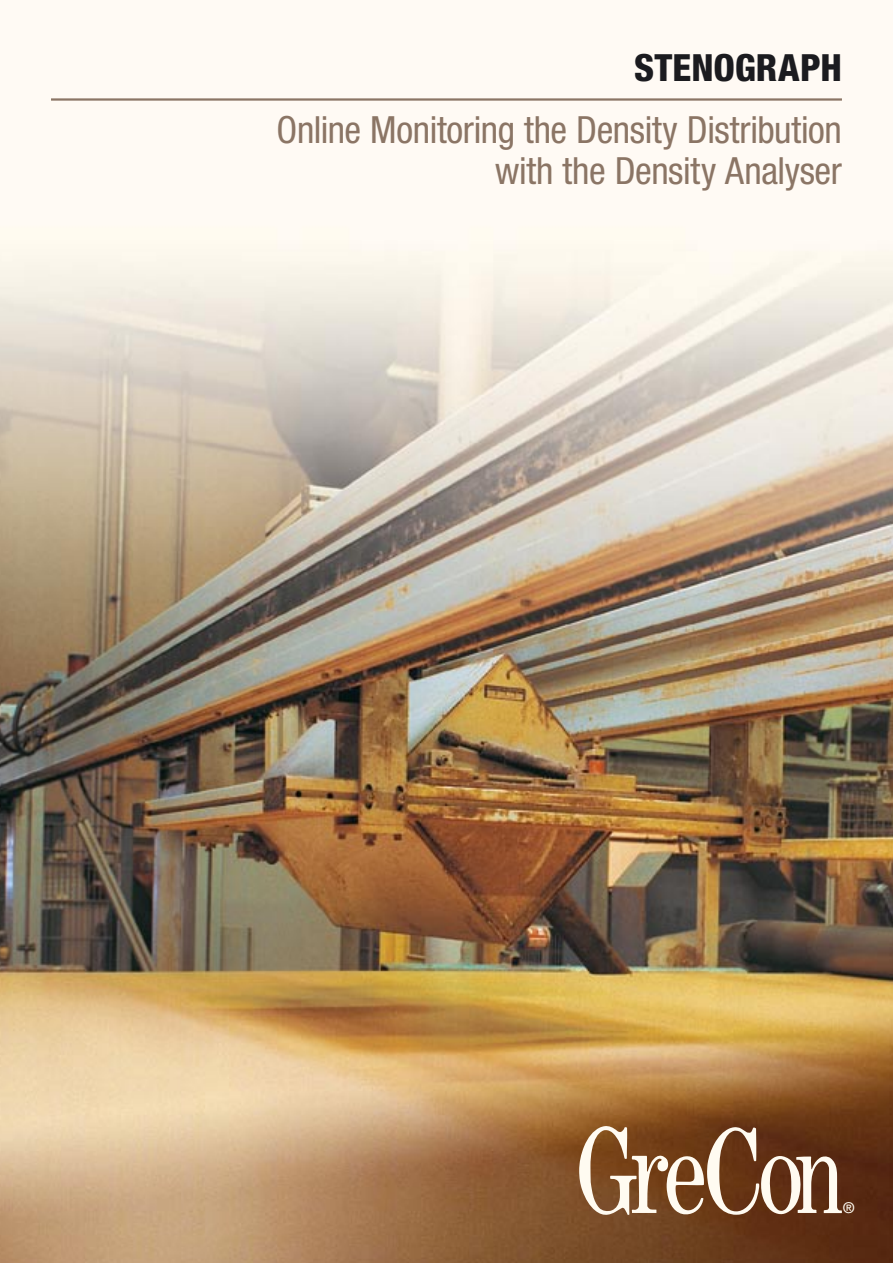
<style>
.page{position:relative;width:893px;height:1263px;background:#fff}
.page>*{position:absolute;margin:0;border:0;box-sizing:border-box;transform-origin:0 0}
.t1{font:120px "Fagus Gre Con";color:#fffbf1}
.GreCon_Cover_CI_2_1_2{font:condensed 37.5px/40.5px "Helvetica Neue";letter-spacing:-.01em;color:#8b7565;text-align:right}
.GreCon_Cover_CI_2_1_1{font:800 condensed 37.5px "Helvetica Neue";letter-spacing:.005em;color:#1b1b1f}
.t2{font:500 15px "Helvetica Neue";color:#fffbf1}
</style>
<div class="page">
<img style="left:0;top:0;width:893px;height:1263px">
<hr style="left:51px;top:98px;width:791px;height:3px;background:#8b7565">
<p class="GreCon_Cover_CI_2_1_1" style="left:634px;top:45px;width:209px">STENOGRAPH</p>
<p class="GreCon_Cover_CI_2_1_2" style="left:276px;top:109px;width:567px">Online Monitoring the Density Distribution with the Density Analyser</p>
<p class="t1" style="left:579px;top:1102px;width:265px">G</p>
<p class="t2" style="left:843px;top:1198px;width:13px">®</p>
</div>
